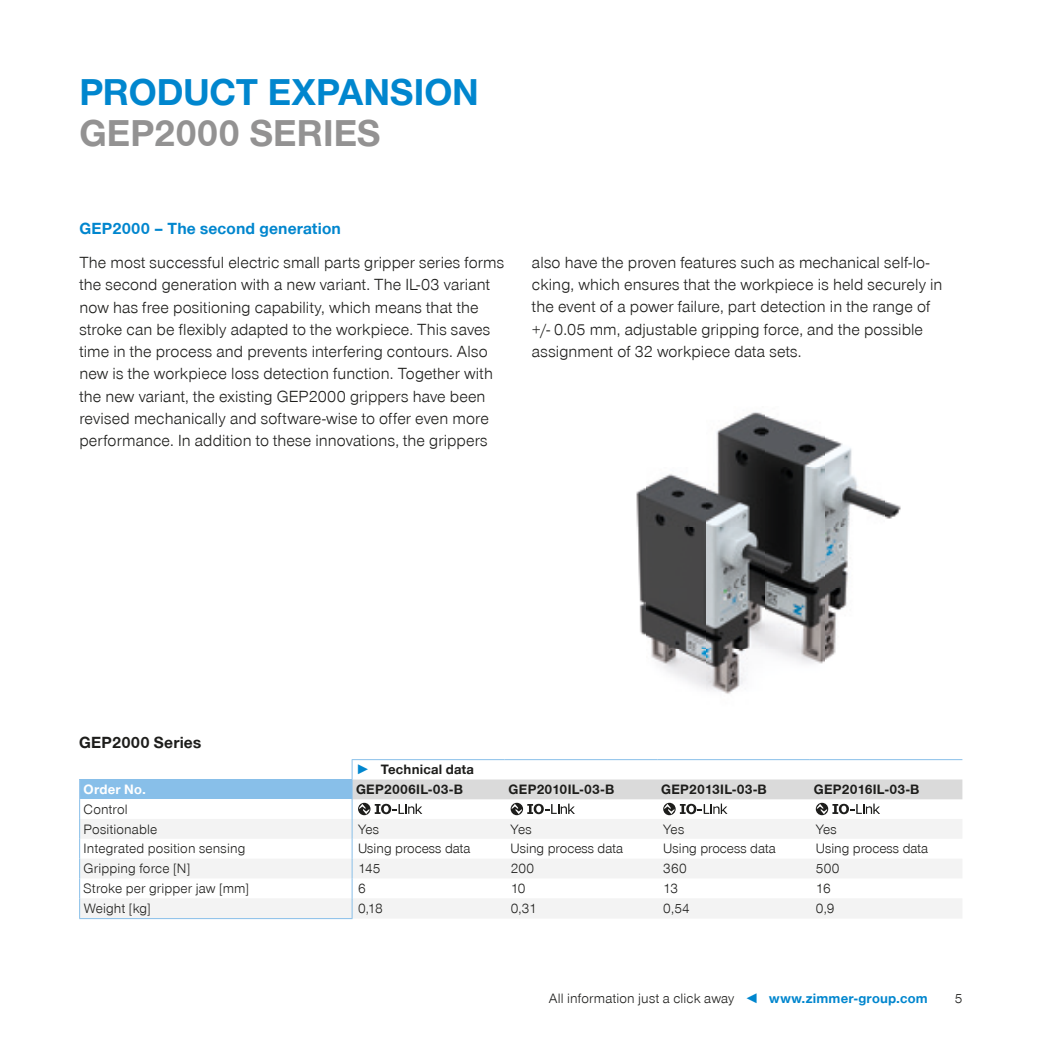
<style>
.page{position:relative;width:1042px;height:1042px;background:#fff}
.page>*{position:absolute;margin:0;border:0;box-sizing:border-box;transform-origin:0 0}
.t1{font:700 38.5px "Zimmer Group Sans Global";color:#0086ce}
.t2{font:700 38.5px "Zimmer Group Sans Global";color:#939292}
.t3{font:300 16.62px/22.2px "Zimmer Group Sans Global";letter-spacing:.005em;color:#1d1d1b}
.t4{font:700 16.62px "Zimmer Group Sans Global";letter-spacing:.01em;color:#0086ce}
.t5{font:700 16.62px "Zimmer Group Sans Global";letter-spacing:.01em;color:#1d1d1b}
.t6{font:300 14px/19.8px "Zimmer Group Sans Global";letter-spacing:.005em;color:#1d1d1b}
.t7{font:700 14px "Zimmer Group Sans Global";letter-spacing:.015em;color:#1d1d1b}
.t8{font:700 14px "Zimmer Group Sans Global";letter-spacing:.015em;color:#fff}
.s1{color:#0086ce}
.s2{font-weight:700;color:#0086ce}
</style>
<div class="page">
<img style="left:636px;top:412px;width:327px;height:348px">
<svg style="left:80px;top:819px;width:272px;height:99px;fill:#f3f3f3"></svg>
<hr style="left:79px;top:918px;width:273px;height:1px;background:#88bfe9">
<div style="left:80px;top:779px;width:272px;height:20px;background:#88bfe9"></div>
<svg style="left:79px;top:779px;width:1px;height:139px"></svg>
<hr style="left:352px;top:759px;width:153px;height:1px;background:#88bfe9">
<hr style="left:505px;top:759px;width:152px;height:1px;background:#88bfe9">
<hr style="left:657px;top:759px;width:153px;height:1px;background:#88bfe9">
<hr style="left:810px;top:759px;width:152px;height:1px;background:#88bfe9">
<svg style="left:352px;top:760px;width:610px;height:158px"></svg>
<h1 class="t1" style="left:79px;top:69px;width:401px">PRODUCT EXPANSION</h1>
<h1 class="t2" style="left:79px;top:110px;width:303px">GEP2000 SERIES</h1>
<p class="t4" style="left:79px;top:219px;width:263px">GEP2000 – The second generation</p>
<p class="t3" style="left:79px;top:251px;width:426px">The most successful electric small parts gripper series forms the second generation with a new variant. The IL-03 variant now has free positioning capability, which means that the stroke can be flexibly adapted to the workpiece. This saves time in the process and prevents interfering contours. Also new is the workpiece loss detection function. Together with the new variant, the existing GEP2000 grippers have been revised mechanically and software-wise to offer even more performance. In addition to these innovations, the grippers</p>
<p class="t3" style="left:532px;top:251px;width:412px">also have the proven features such as mechanical self-lo&shy;cking, which ensures that the workpiece is held securely in the event of a power failure, part detection in the range of +/- 0.05 mm, adjustable gripping force, and the possible assignment of 32 workpiece data sets.</p>
<p class="t5" style="left:79px;top:732px;width:124px">GEP2000 Series</p>
<p class="t7" style="left:356px;top:761px;width:119px"><span class="s1">►</span> Technical data</p>
<p class="t8" style="left:84px;top:781px;width:64px">Order No.</p>
<p class="t7" style="left:356px;top:781px;width:108px">GEP2006IL-03-B</p>
<p class="t7" style="left:509px;top:781px;width:107px">GEP2010IL-03-B</p>
<p class="t7" style="left:661px;top:781px;width:107px">GEP2013IL-03-B</p>
<p class="t7" style="left:814px;top:781px;width:107px">GEP2016IL-03-B</p>
<p class="t6" style="left:84px;top:799px;width:75px">Control<br>Positionable</p>
<p class="t6" style="left:358px;top:819px;width:23px">Yes</p>
<p class="t6" style="left:511px;top:819px;width:23px">Yes</p>
<p class="t6" style="left:663px;top:819px;width:23px">Yes</p>
<p class="t6" style="left:816px;top:819px;width:23px">Yes</p>
<p class="t6" style="left:84px;top:838px;width:163px">Integrated position sensing</p>
<p class="t6" style="left:358px;top:838px;width:114px">Using process data</p>
<p class="t6" style="left:511px;top:838px;width:114px">Using process data</p>
<p class="t6" style="left:663px;top:838px;width:114px">Using process data</p>
<p class="t6" style="left:816px;top:838px;width:114px">Using process data</p>
<p class="t6" style="left:84px;top:858px;width:108px">Gripping force [N]</p>
<p class="t6" style="left:358px;top:858px;width:24px">145</p>
<p class="t6" style="left:511px;top:858px;width:25px">200</p>
<p class="t6" style="left:663px;top:858px;width:25px">360</p>
<p class="t6" style="left:816px;top:858px;width:25px">500</p>
<p class="t6" style="left:84px;top:878px;width:167px">Stroke per gripper jaw [mm]</p>
<p class="t6" style="left:358px;top:878px;width:9px">6</p>
<p class="t6" style="left:511px;top:878px;width:16px">10</p>
<p class="t6" style="left:663px;top:878px;width:16px">13</p>
<p class="t6" style="left:816px;top:878px;width:16px">16</p>
<p class="t6" style="left:84px;top:898px;width:69px">Weight [kg]</p>
<p class="t6" style="left:358px;top:898px;width:26px">0,18</p>
<p class="t6" style="left:511px;top:898px;width:28px">0,31</p>
<p class="t6" style="left:663px;top:898px;width:28px">0,54</p>
<p class="t6" style="left:816px;top:898px;width:20px">0,9</p>
<p class="t6" style="left:549px;top:988px;width:380px">All information just a click away <span class="s2">◄ www.zimmer-group.com</span></p>
<p class="t6" style="left:955px;top:988px;width:9px">5</p>
</div>
